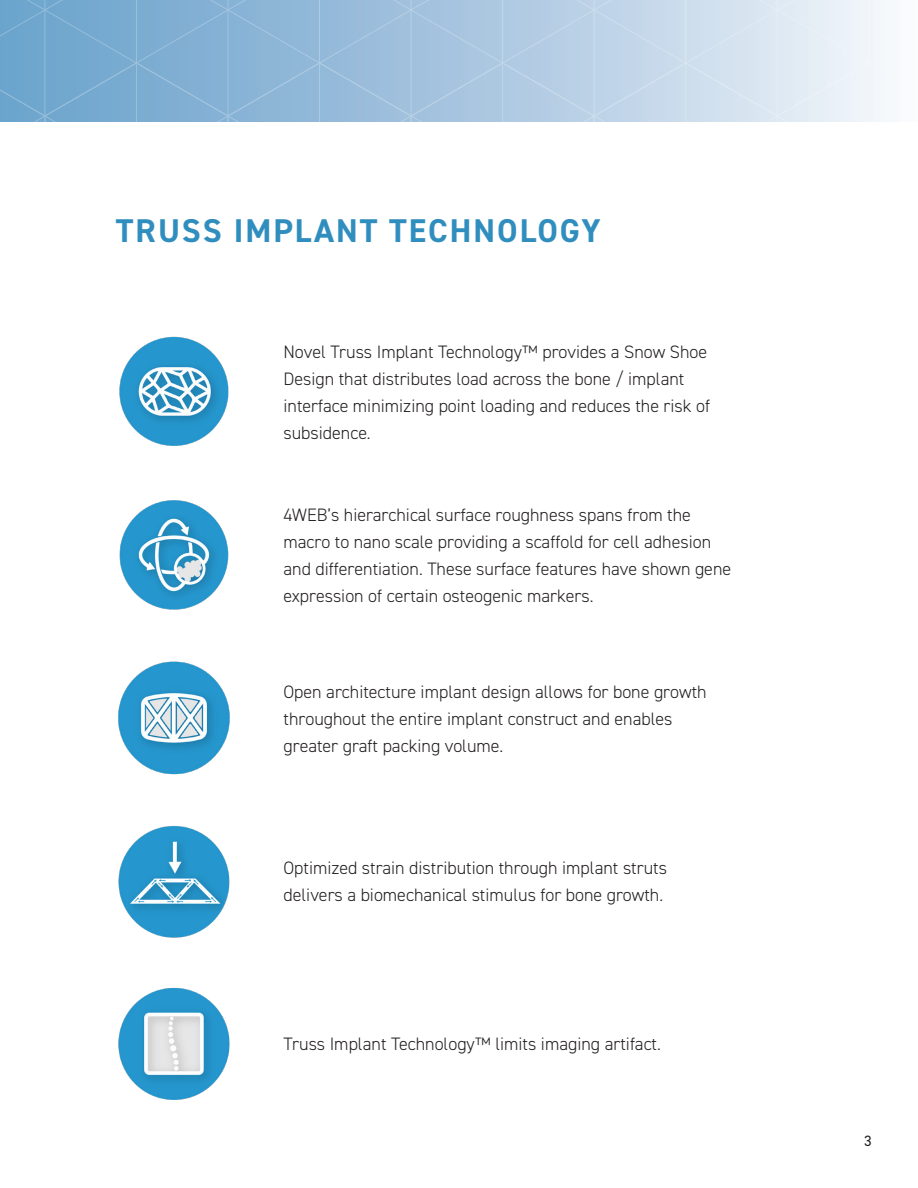
<style>
.page{position:relative;width:918px;height:1188px;background:#fff}
.page>*{position:absolute;margin:0;border:0;box-sizing:border-box;transform-origin:0 0}
.t1{font:700 33px "DIN2014";letter-spacing:.06em;color:#308ebe}
.t2{font:300 18px/27px "DIN2014";color:#231f20}
.t3{font:15px "DIN2014";color:#231f20}
</style>
<div class="page">
<svg style="left:0;top:0;width:886px;height:122px;background:#a8c7e0"></svg>
<img style="left:119px;top:336px;width:110px;height:110px">
<img style="left:119px;top:500px;width:110px;height:110px">
<img style="left:118px;top:661px;width:112px;height:114px">
<img style="left:118px;top:825px;width:112px;height:113px">
<img style="left:118px;top:987px;width:112px;height:113px">
<h1 class="t1" style="left:116px;top:208px;width:486px">TRUSS IMPLANT TECHNOLOGY</h1>
<p class="t2" style="left:284px;top:338px;width:428px">Novel Truss Implant Technology™ provides a Snow Shoe Design that distributes load across the bone / implant interface minimizing point loading and reduces the risk of subsidence.</p>
<p class="t2" style="left:284px;top:501px;width:449px">4WEB’s hierarchical surface roughness spans from the macro to nano scale providing a scaffold for cell adhesion and differentiation. These surface features have shown gene expression of certain osteogenic markers.</p>
<p class="t2" style="left:284px;top:678px;width:425px">Open architecture implant design allows for bone growth throughout the entire implant construct and enables greater graft packing volume.</p>
<p class="t2" style="left:284px;top:855px;width:385px">Optimized strain distribution through implant struts delivers a biomechanical stimulus for bone growth.</p>
<p class="t2" style="left:284px;top:1030px;width:379px">Truss Implant Technology™ limits imaging artifact.</p>
<p class="t3" style="left:864px;top:1131px;width:9px">3</p>
</div>
